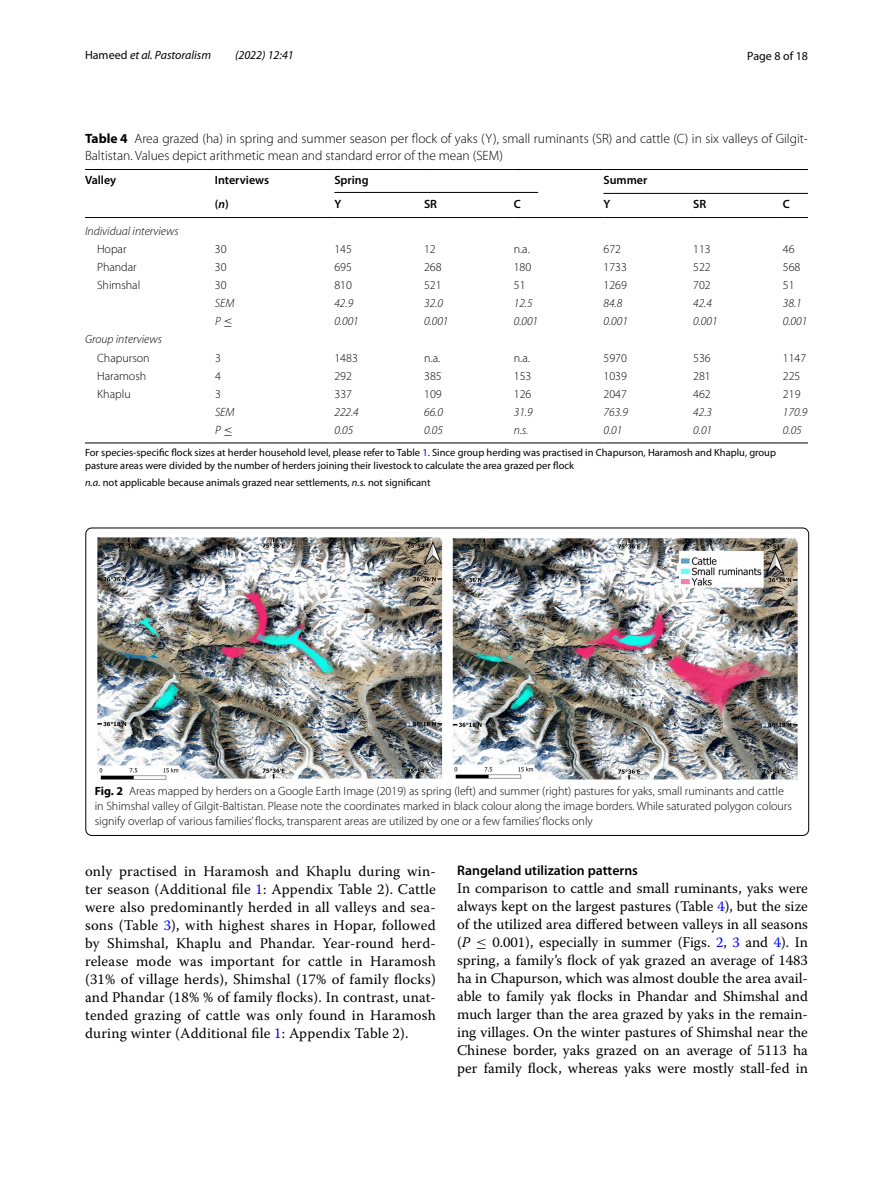
<style>
.page{position:relative;width:893px;height:1187px;background:#fff}
.page>*{position:absolute;margin:0;border:0;box-sizing:border-box;transform-origin:0 0}
.t1{font:14.7px/18px "Warnock Pro";letter-spacing:.01em;color:#000;text-align:justify}
.t2{font:600 13.8px "Myriad Pro";color:#000}
.t3{font:300 13.5px/16.5px "Myriad Pro";color:#000}
.t4{font:300 12px/15px "Myriad Pro";color:#000}
.t5{font:italic 300 12px "Myriad Pro";color:#000}
.t6{font:600 12px "Myriad Pro";color:#000}
.t7{font:italic 12px "Myriad Pro";color:#000}
.t8{font:12px "Myriad Pro";color:#000}
.t9{font:10.5px/12.8px "Myriad Pro";color:#000}
.s1{font-style:normal}
.s2{font-weight:700}
.s3{font-style:italic}
.s4{font-family:"MTSY";font-weight:400;font-style:normal}
.s5{color:#00f}
.s6{font-family:"MTSY"}
</style>
<div class="page">
<hr style="left:85px;top:169px;width:130px;height:1px;background:#000">
<hr style="left:85px;top:217px;width:130px;height:1px;background:#000">
<hr style="left:215px;top:169px;width:119px;height:1px;background:#000">
<hr style="left:334px;top:169px;width:90px;height:1px;background:#000">
<hr style="left:424px;top:169px;width:90px;height:1px;background:#000">
<hr style="left:514px;top:169px;width:89px;height:1px;background:#000">
<hr style="left:603px;top:169px;width:90px;height:1px;background:#000">
<hr style="left:693px;top:169px;width:90px;height:1px;background:#000">
<svg style="left:783px;top:169px;width:25px;height:1px"></svg>
<hr style="left:215px;top:217px;width:119px;height:1px;background:#000">
<hr style="left:334px;top:217px;width:90px;height:1px;background:#000">
<hr style="left:424px;top:217px;width:90px;height:1px;background:#000">
<hr style="left:514px;top:217px;width:89px;height:1px;background:#000">
<hr style="left:603px;top:217px;width:90px;height:1px;background:#000">
<hr style="left:693px;top:217px;width:90px;height:1px;background:#000">
<svg style="left:783px;top:217px;width:25px;height:1px"></svg>
<hr style="left:85px;top:442px;width:130px;height:1px;background:#000">
<hr style="left:215px;top:442px;width:119px;height:1px;background:#000">
<hr style="left:334px;top:442px;width:90px;height:1px;background:#000">
<hr style="left:424px;top:442px;width:90px;height:1px;background:#000">
<hr style="left:514px;top:442px;width:89px;height:1px;background:#000">
<hr style="left:603px;top:442px;width:90px;height:1px;background:#000">
<hr style="left:693px;top:442px;width:90px;height:1px;background:#000">
<svg style="left:783px;top:442px;width:25px;height:1px"></svg>
<hr style="left:334px;top:192px;width:204px;height:1px;background:#000">
<hr style="left:603px;top:193px;width:205px;height:1px;background:#000">
<img style="left:97px;top:537px;width:700px;height:243px">
<p class="t7" style="left:85px;top:48px;width:127px"><span class="s1">Hameed</span> et al. Pastoralism</p>
<p class="t7" style="left:235px;top:48px;width:60px">(2022) 12:41</p>
<p class="t8" style="left:747px;top:48px;width:62px">Page 8 of 18</p>
<p class="t3" style="left:85px;top:130px;width:724px"><span class="s2">Table 4</span> Area grazed (ha) in spring and summer season per flock of yaks (Y), small ruminants (SR) and cattle (C) in six valleys of Gilgit-<br>Baltistan. Values depict arithmetic mean and standard error of the mean (SEM)</p>
<p class="t6" style="left:85px;top:172px;width:33px">Valley</p>
<p class="t6" style="left:215px;top:172px;width:56px">Interviews</p>
<p class="t6" style="left:334px;top:172px;width:36px">Spring</p>
<p class="t6" style="left:603px;top:172px;width:45px">Summer</p>
<p class="t6" style="left:215px;top:196px;width:15px">(<span class="s3">n</span>)</p>
<p class="t6" style="left:334px;top:196px;width:8px">Y</p>
<p class="t6" style="left:424px;top:196px;width:15px">SR</p>
<p class="t6" style="left:514px;top:196px;width:9px">C</p>
<p class="t6" style="left:603px;top:196px;width:8px">Y</p>
<p class="t6" style="left:693px;top:196px;width:15px">SR</p>
<p class="t6" style="left:783px;top:196px;width:9px">C</p>
<p class="t5" style="left:85px;top:224px;width:95px">Individual interviews</p>
<p class="t4" style="left:97px;top:241px;width:31px">Hopar</p>
<p class="t4" style="left:215px;top:241px;width:13px">30</p>
<p class="t4" style="left:334px;top:241px;width:19px">145</p>
<p class="t4" style="left:424px;top:241px;width:13px">12</p>
<p class="t4" style="left:514px;top:241px;width:18px">n.a.</p>
<p class="t4" style="left:603px;top:241px;width:19px">672</p>
<p class="t4" style="left:693px;top:241px;width:19px">113</p>
<p class="t4" style="left:783px;top:241px;width:13px">46</p>
<p class="t4" style="left:97px;top:259px;width:41px">Phandar</p>
<p class="t4" style="left:215px;top:259px;width:13px">30</p>
<p class="t4" style="left:334px;top:259px;width:19px">695</p>
<p class="t4" style="left:424px;top:259px;width:19px">268</p>
<p class="t4" style="left:514px;top:259px;width:19px">180</p>
<p class="t4" style="left:603px;top:259px;width:25px">1733</p>
<p class="t4" style="left:693px;top:259px;width:19px">522</p>
<p class="t4" style="left:783px;top:259px;width:19px">568</p>
<p class="t4" style="left:97px;top:278px;width:45px">Shimshal</p>
<p class="t4" style="left:215px;top:278px;width:13px">30</p>
<p class="t4" style="left:334px;top:278px;width:19px">810</p>
<p class="t4" style="left:424px;top:278px;width:19px">521</p>
<p class="t4" style="left:514px;top:278px;width:13px">51</p>
<p class="t4" style="left:603px;top:278px;width:25px">1269</p>
<p class="t4" style="left:693px;top:278px;width:19px">702</p>
<p class="t4" style="left:783px;top:278px;width:13px">51</p>
<p class="t5" style="left:215px;top:297px;width:21px">SEM</p>
<p class="t5" style="left:334px;top:297px;width:20px">42.9</p>
<p class="t5" style="left:424px;top:297px;width:20px">32.0</p>
<p class="t5" style="left:514px;top:297px;width:20px">12.5</p>
<p class="t5" style="left:603px;top:297px;width:20px">84.8</p>
<p class="t5" style="left:693px;top:297px;width:20px">42.4</p>
<p class="t5" style="left:783px;top:297px;width:20px">38.1</p>
<p class="t5" style="left:215px;top:315px;width:19px">P<span class="s4">≤</span></p>
<p class="t5" style="left:334px;top:315px;width:26px">0.001</p>
<p class="t5" style="left:424px;top:315px;width:26px">0.001</p>
<p class="t5" style="left:514px;top:315px;width:26px">0.001</p>
<p class="t5" style="left:603px;top:315px;width:26px">0.001</p>
<p class="t5" style="left:693px;top:315px;width:26px">0.001</p>
<p class="t5" style="left:783px;top:315px;width:26px">0.001</p>
<p class="t5" style="left:85px;top:333px;width:78px">Group interviews</p>
<p class="t4" style="left:97px;top:350px;width:54px">Chapurson</p>
<p class="t4" style="left:215px;top:350px;width:7px">3</p>
<p class="t4" style="left:334px;top:350px;width:25px">1483</p>
<p class="t4" style="left:424px;top:350px;width:18px">n.a.</p>
<p class="t4" style="left:514px;top:350px;width:18px">n.a.</p>
<p class="t4" style="left:603px;top:350px;width:25px">5970</p>
<p class="t4" style="left:693px;top:350px;width:19px">536</p>
<p class="t4" style="left:783px;top:350px;width:25px">1147</p>
<p class="t4" style="left:97px;top:368px;width:51px">Haramosh</p>
<p class="t4" style="left:215px;top:368px;width:7px">4</p>
<p class="t4" style="left:334px;top:368px;width:19px">292</p>
<p class="t4" style="left:424px;top:368px;width:19px">385</p>
<p class="t4" style="left:514px;top:368px;width:19px">153</p>
<p class="t4" style="left:604px;top:368px;width:25px">1039</p>
<p class="t4" style="left:693px;top:368px;width:19px">281</p>
<p class="t4" style="left:783px;top:368px;width:19px">225</p>
<p class="t4" style="left:97px;top:386px;width:35px">Khaplu</p>
<p class="t4" style="left:215px;top:386px;width:7px">3</p>
<p class="t4" style="left:334px;top:386px;width:19px">337</p>
<p class="t4" style="left:424px;top:386px;width:19px">109</p>
<p class="t4" style="left:514px;top:386px;width:19px">126</p>
<p class="t4" style="left:604px;top:386px;width:25px">2047</p>
<p class="t4" style="left:693px;top:386px;width:19px">462</p>
<p class="t4" style="left:783px;top:386px;width:19px">219</p>
<p class="t5" style="left:215px;top:406px;width:21px">SEM</p>
<p class="t5" style="left:334px;top:406px;width:26px">222.4</p>
<p class="t5" style="left:424px;top:406px;width:20px">66.0</p>
<p class="t5" style="left:514px;top:406px;width:20px">31.9</p>
<p class="t5" style="left:604px;top:406px;width:26px">763.9</p>
<p class="t5" style="left:693px;top:406px;width:20px">42.3</p>
<p class="t5" style="left:783px;top:406px;width:26px">170.9</p>
<p class="t5" style="left:215px;top:424px;width:19px">P<span class="s4">≤</span></p>
<p class="t5" style="left:334px;top:424px;width:20px">0.05</p>
<p class="t5" style="left:424px;top:424px;width:20px">0.05</p>
<p class="t5" style="left:514px;top:424px;width:16px">n.s.</p>
<p class="t5" style="left:604px;top:424px;width:20px">0.01</p>
<p class="t5" style="left:693px;top:424px;width:20px">0.01</p>
<p class="t5" style="left:783px;top:424px;width:20px">0.05</p>
<p class="t9" style="left:85px;top:446px;width:692px">For species-specific flock sizes at herder household level, please refer to Table <span class="s5">1</span>. Since group herding was practised in Chapurson, Haramosh and Khaplu, group pasture areas were divided by the number of herders joining their livestock to calculate the area grazed per flock</p>
<p class="t9" style="left:85px;top:475px;width:347px"><span class="s3">n.a.</span> not applicable because animals grazed near settlements, <span class="s3">n.s.</span> not significant</p>
<p class="t4" style="left:95px;top:783px;width:699px"><span class="s2">Fig. 2</span> Areas mapped by herders on a Google Earth Image (2019) as spring (left) and summer (right) pastures for yaks, small ruminants and cattle in Shimshal valley of Gilgit-Baltistan. Please note the coordinates marked in black colour along the image borders. While saturated polygon colours signify overlap of various families’ flocks, transparent areas are utilized by one or a few families’ flocks only</p>
<p class="t1" style="left:85px;top:861px;width:352px">only practised in Haramosh and Khaplu during win&shy;ter season (Additional file <span class="s5">1</span>: Appendix Table 2). Cattle were also predominantly herded in all valleys and sea&shy;sons (Table <span class="s5">3</span>), with highest shares in Hopar, followed by Shimshal, Khaplu and Phandar. Year-round herd&shy;release mode was important for cattle in Haramosh (31% of village herds), Shimshal (17% of family flocks) and Phandar (18% % of family flocks). In contrast, unat&shy;tended grazing of cattle was only found in Haramosh during winter (Additional file <span class="s5">1</span>: Appendix Table 2).</p>
<p class="t2" style="left:457px;top:861px;width:182px">Rangeland utilization patterns</p>
<p class="t1" style="left:457px;top:879px;width:352px">In comparison to cattle and small ruminants, yaks were always kept on the largest pastures (Table <span class="s5">4</span>), but the size of the utilized area differed between valleys in all seasons (<span class="s3">P</span> <span class="s6">≤</span> 0.001), especially in summer (Figs. <span class="s5">2</span>, <span class="s5">3</span> and <span class="s5">4</span>). In spring, a family’s flock of yak grazed an average of 1483 ha in Chapurson, which was almost double the area avail&shy;able to family yak flocks in Phandar and Shimshal and much larger than the area grazed by yaks in the remain&shy;ing villages. On the winter pastures of Shimshal near the Chinese border, yaks grazed on an average of 5113 ha per family flock, whereas yaks were mostly stall-fed in</p>
</div>
